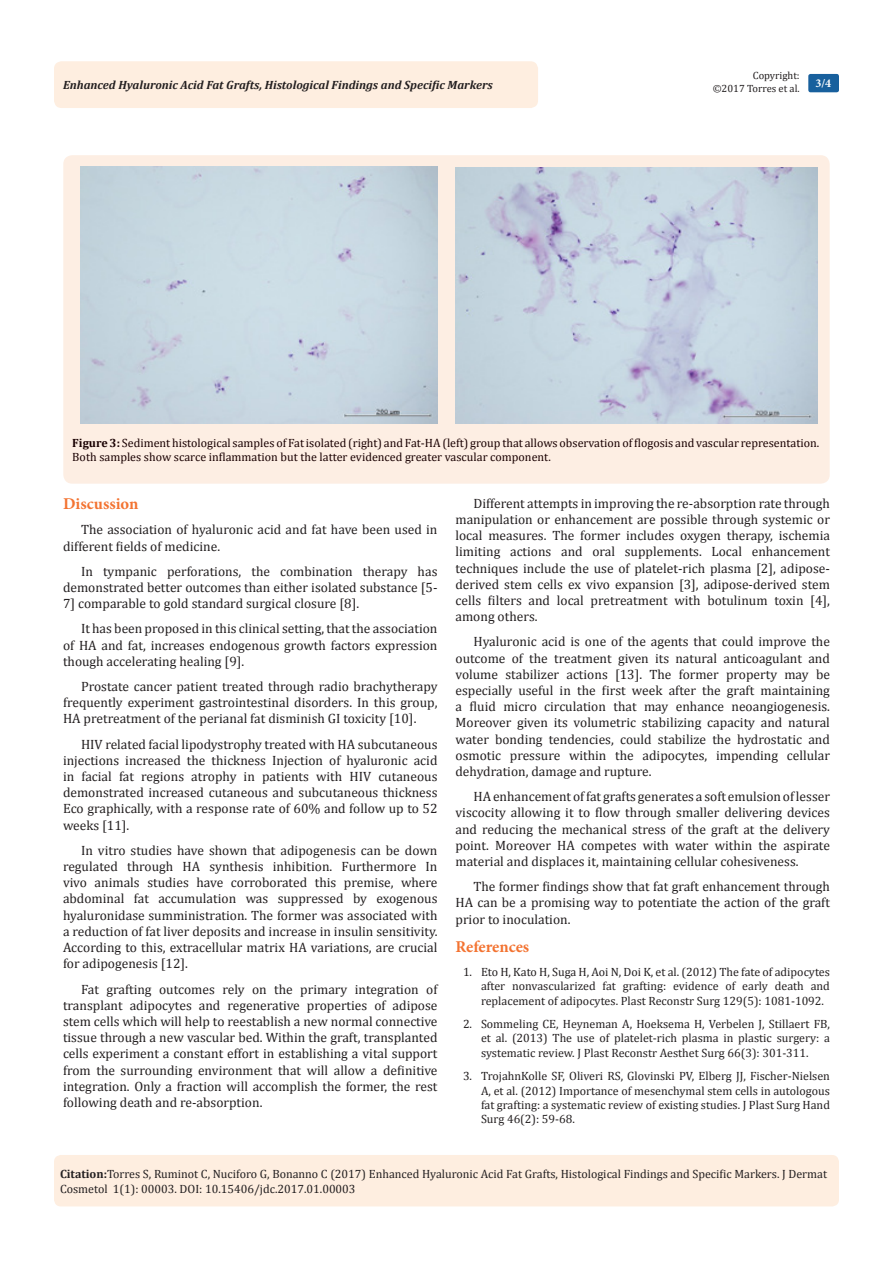
<style>
.page{position:relative;width:893px;height:1263px;background:#fff}
.page>*{position:absolute;margin:0;border:0;box-sizing:border-box;transform-origin:0 0}
.List_Paragraph{font:700 16.5px "Minion Pro";color:#f37331}
.t1{font:13.5px/16.2px "Cambria";color:#231f20;text-align:justify}
.Citation{font:12px/14.4px "Cambria";color:#231f20;text-align:justify}
.t2{font:12px/14.4px "Cambria";color:#190001}
.t3{font:italic 700 12px "Cambria";color:#231f20}
.t4{font:700 12px "Minion Pro";color:#fff}
.t5{font:10.5px/12.6px "Cambria";color:#231f20;text-align:right}
.s1{font-weight:700}
</style>
<div class="page">
<div style="left:54px;top:61px;width:484px;height:47px;background:#feeee0;border-radius:8px"></div>
<div style="left:808px;top:74px;width:31px;height:18px;background:#18609d;border-radius:2px"></div>
<div style="left:54px;top:1155px;width:785px;height:51px;background:#feeee0;border-radius:7px"></div>
<div style="left:63px;top:155px;width:767px;height:329px;background:#fdeee3;border-radius:9px"></div>
<img style="left:80px;top:167px;width:358px;height:256px">
<img style="left:455px;top:168px;width:362px;height:256px">
<p class="t5" style="left:713px;top:69px;width:89px">Copyright:<br>©2017 Torres et al.</p>
<p class="t3" style="left:63px;top:77px;width:431px">Enhanced Hyaluronic Acid Fat Grafts, Histological Findings and Specific Markers</p>
<p class="t4" style="left:815px;top:75px;width:17px">3/4</p>
<p class="t2" style="left:72px;top:435px;width:748px"><span class="s1">Figure 3:</span> Sediment histological samples of Fat isolated (right) and Fat-HA (left) group that allows observation of flogosis and vascular representation.<br>Both samples show scarce inflammation but the latter evidenced greater vascular component.</p>
<p class="List_Paragraph" style="left:63px;top:492px;width:77px">Discussion</p>
<p class="t1" style="left:63px;top:522px;width:376px;text-indent:18px">The association of hyaluronic acid and fat have been used in different fields of medicine.</p>
<p class="t1" style="left:63px;top:563px;width:376px;text-indent:18px">In tympanic perforations, the combination therapy has demonstrated better outcomes than either isolated substance [5- 7] comparable to gold standard surgical closure [8].</p>
<p class="t1" style="left:63px;top:621px;width:376px;text-indent:18px">It has been proposed in this clinical setting, that the association of HA and fat, increases endogenous growth factors expression though accelerating healing [9].</p>
<p class="t1" style="left:63px;top:678px;width:376px;text-indent:18px">Prostate cancer patient treated through radio brachytherapy frequently experiment gastrointestinal disorders. In this group, HA pretreatment of the perianal fat disminish GI toxicity [10].</p>
<p class="t1" style="left:63px;top:736px;width:376px;text-indent:18px">HIV related facial lipodystrophy treated with HA subcutaneous injections increased the thickness Injection of hyaluronic acid in facial fat regions atrophy in patients with HIV cutaneous demonstrated increased cutaneous and subcutaneous thickness Eco graphically, with a response rate of 60% and follow up to 52 weeks [11].</p>
<p class="t1" style="left:63px;top:842px;width:376px;text-indent:18px">In vitro studies have shown that adipogenesis can be down regulated through HA synthesis inhibition. Furthermore In vivo animals studies have corroborated this premise, where abdominal fat accumulation was suppressed by exogenous hyaluronidase sumministration. The former was associated with a reduction of fat liver deposits and increase in insulin sensitivity.<br>According to this, extracellular matrix HA variations, are crucial for adipogenesis [12].</p>
<p class="t1" style="left:63px;top:981px;width:376px;text-indent:18px">Fat grafting outcomes rely on the primary integration of transplant adipocytes and regenerative properties of adipose stem cells which will help to reestablish a new normal connective tissue through a new vascular bed. Within the graft, transplanted cells experiment a constant effort in establishing a vital support from the surrounding environment that will allow a definitive integration. Only a fraction will accomplish the former, the rest following death and re-absorption.</p>
<p class="t1" style="left:455px;top:495px;width:376px;text-indent:18px">Different attempts in improving the re-absorption rate through manipulation or enhancement are possible through systemic or local measures. The former includes oxygen therapy, ischemia limiting actions and oral supplements. Local enhancement techniques include the use of platelet-rich plasma [2], adipose&shy;derived stem cells ex vivo expansion [3], adipose-derived stem cells filters and local pretreatment with botulinum toxin [4], among others.</p>
<p class="t1" style="left:455px;top:634px;width:376px;text-indent:18px">Hyaluronic acid is one of the agents that could improve the outcome of the treatment given its natural anticoagulant and volume stabilizer actions [13]. The former property may be especially useful in the first week after the graft maintaining a fluid micro circulation that may enhance neoangiogenesis.<br>Moreover given its volumetric stabilizing capacity and natural water bonding tendencies, could stabilize the hydrostatic and osmotic pressure within the adipocytes, impending cellular dehydration, damage and rupture.</p>
<p class="t1" style="left:455px;top:788px;width:376px;text-indent:18px">HA enhancement of fat grafts generates a soft emulsion of lesser viscocity allowing it to flow through smaller delivering devices and reducing the mechanical stress of the graft at the delivery point. Moreover HA competes with water within the aspirate material and displaces it, maintaining cellular cohesiveness.</p>
<p class="t1" style="left:455px;top:878px;width:376px;text-indent:18px">The former findings show that fat graft enhancement through HA can be a promising way to potentiate the action of the graft prior to inoculation.</p>
<p class="List_Paragraph" style="left:455px;top:935px;width:75px">References</p>
<p class="Citation" style="left:481px;top:964px;width:350px;text-indent:-18px">1. Eto H, Kato H, Suga H, Aoi N, Doi K, et al. (2012) The fate of adipocytes after nonvascularized fat grafting: evidence of early death and replacement of adipocytes. Plast Reconstr Surg 129(5): 1081-1092.</p>
<p class="Citation" style="left:481px;top:1017px;width:350px;text-indent:-18px">2. Sommeling CE, Heyneman A, Hoeksema H, Verbelen J, Stillaert FB, et al. (2013) The use of platelet-rich plasma in plastic surgery: a systematic review. J Plast Reconstr Aesthet Surg 66(3): 301-311.</p>
<p class="Citation" style="left:481px;top:1069px;width:350px;text-indent:-18px">3. TrojahnKolle SF, Oliveri RS, Glovinski PV, Elberg JJ, Fischer-Nielsen A, et al. (2012) Importance of mesenchymal stem cells in autologous fat grafting: a systematic review of existing studies. J Plast Surg Hand Surg 46(2): 59-68.</p>
<p class="Citation" style="left:60px;top:1167px;width:769px"><span class="s1">Citation:</span>Torres S, Ruminot C, Nuciforo G, Bonanno C (2017) Enhanced Hyaluronic Acid Fat Grafts, Histological Findings and Specific Markers. J Dermat<br>Cosmetol 1(1): 00003. DOI: 10.15406/jdc.2017.01.00003</p>
</div>
